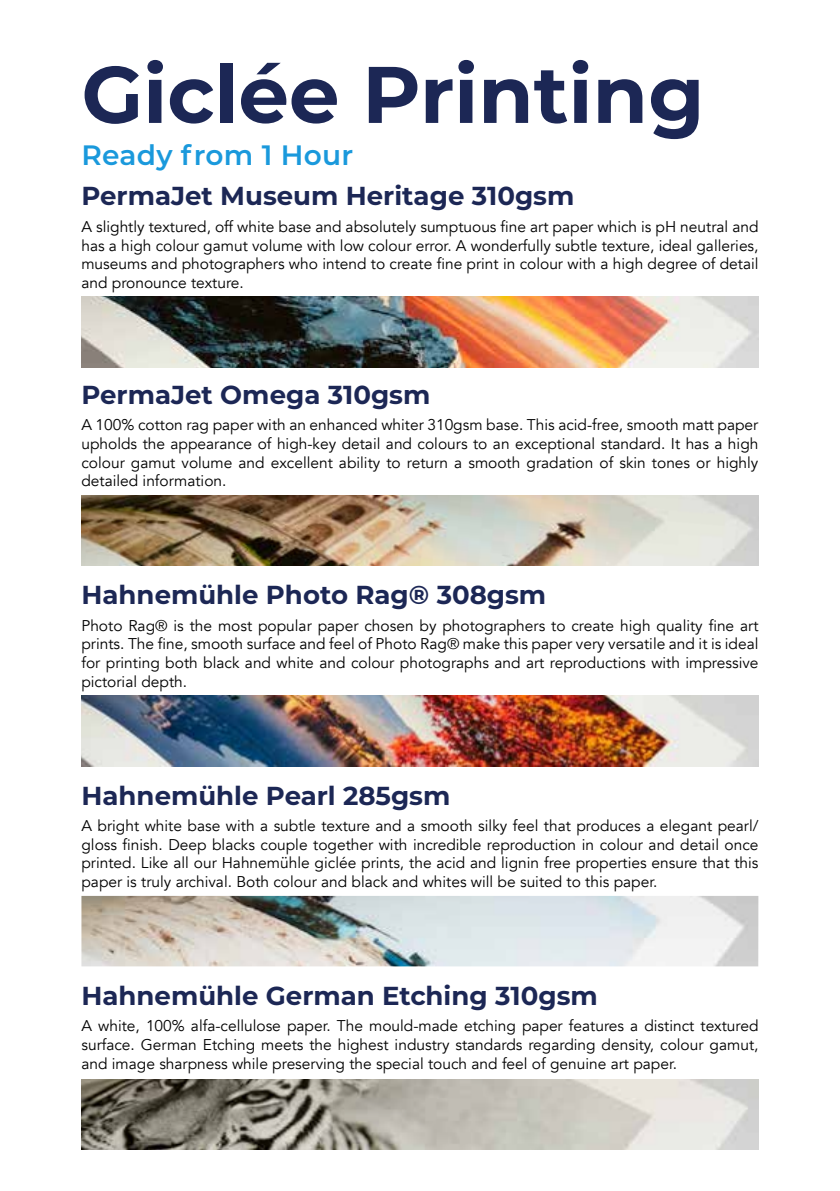
<style>
.page{position:relative;width:840px;height:1191px;background:#fff}
.page>*{position:absolute;margin:0;border:0;box-sizing:border-box;transform-origin:0 0}
.t1{font:700 80px "Montserrat";color:#1c2755}
.t2{font:600 28px "Montserrat";letter-spacing:.01em;color:#1a99dc}
.t3{font:700 26px "Montserrat";color:#1c2755}
.t4{font:15.6px/18.6px "Avenir";color:#000;text-align:justify}
</style>
<div class="page">
<img style="left:81px;top:297px;width:677px;height:70px">
<img style="left:81px;top:495px;width:677px;height:71px">
<img style="left:81px;top:695px;width:677px;height:71px">
<img style="left:81px;top:1079px;width:677px;height:70px">
<img style="left:81px;top:896px;width:677px;height:70px">
<h1 class="t1" style="left:81px;top:37px;width:624px">Giclée Printing</h1>
<h2 class="t2" style="left:81px;top:135px;width:273px">Ready from 1 Hour</h2>
<h3 class="t3" style="left:81px;top:177px;width:494px">PermaJet Museum Heritage 310gsm</h3>
<p class="t4" style="left:81px;top:217px;width:678px">A slightly textured, off white base and absolutely sumptuous fine art paper which is pH neutral and has a high colour gamut volume with low colour error. A wonderfully subtle texture, ideal galleries, museums and photographers who intend to create fine print in colour with a high degree of detail and pronounce texture.</p>
<h3 class="t3" style="left:81px;top:376px;width:350px">PermaJet Omega 310gsm</h3>
<p class="t4" style="left:81px;top:416px;width:678px">A 100% cotton rag paper with an enhanced whiter 310gsm base. This acid-free, smooth matt paper upholds the appearance of high-key detail and colours to an exceptional standard. It has a high colour gamut volume and excellent ability to return a smooth gradation of skin tones or highly detailed information.</p>
<h3 class="t3" style="left:81px;top:576px;width:466px">Hahnemühle Photo Rag® 308gsm</h3>
<p class="t4" style="left:81px;top:616px;width:678px">Photo Rag® is the most popular paper chosen by photographers to create high quality fine art prints. The fine, smooth surface and feel of Photo Rag® make this paper very versatile and it is ideal for printing both black and white and colour photographs and art reproductions with impressive pictorial depth.</p>
<h3 class="t3" style="left:81px;top:776px;width:370px">Hahnemühle Pearl 285gsm</h3>
<p class="t4" style="left:81px;top:816px;width:678px">A bright white base with a subtle texture and a smooth silky feel that produces a elegant pearl/ gloss finish. Deep blacks couple together with incredible reproduction in colour and detail once printed. Like all our Hahnemühle giclée prints, the acid and lignin free properties ensure that this paper is truly archival. Both colour and black and whites will be suited to this paper.</p>
<h3 class="t3" style="left:81px;top:977px;width:517px">Hahnemühle German Etching 310gsm</h3>
<p class="t4" style="left:81px;top:1017px;width:678px">A white, 100% alfa-cellulose paper. The mould-made etching paper features a distinct textured surface. German Etching meets the highest industry standards regarding density, colour gamut, and image sharpness while preserving the special touch and feel of genuine art paper.</p>
</div>
